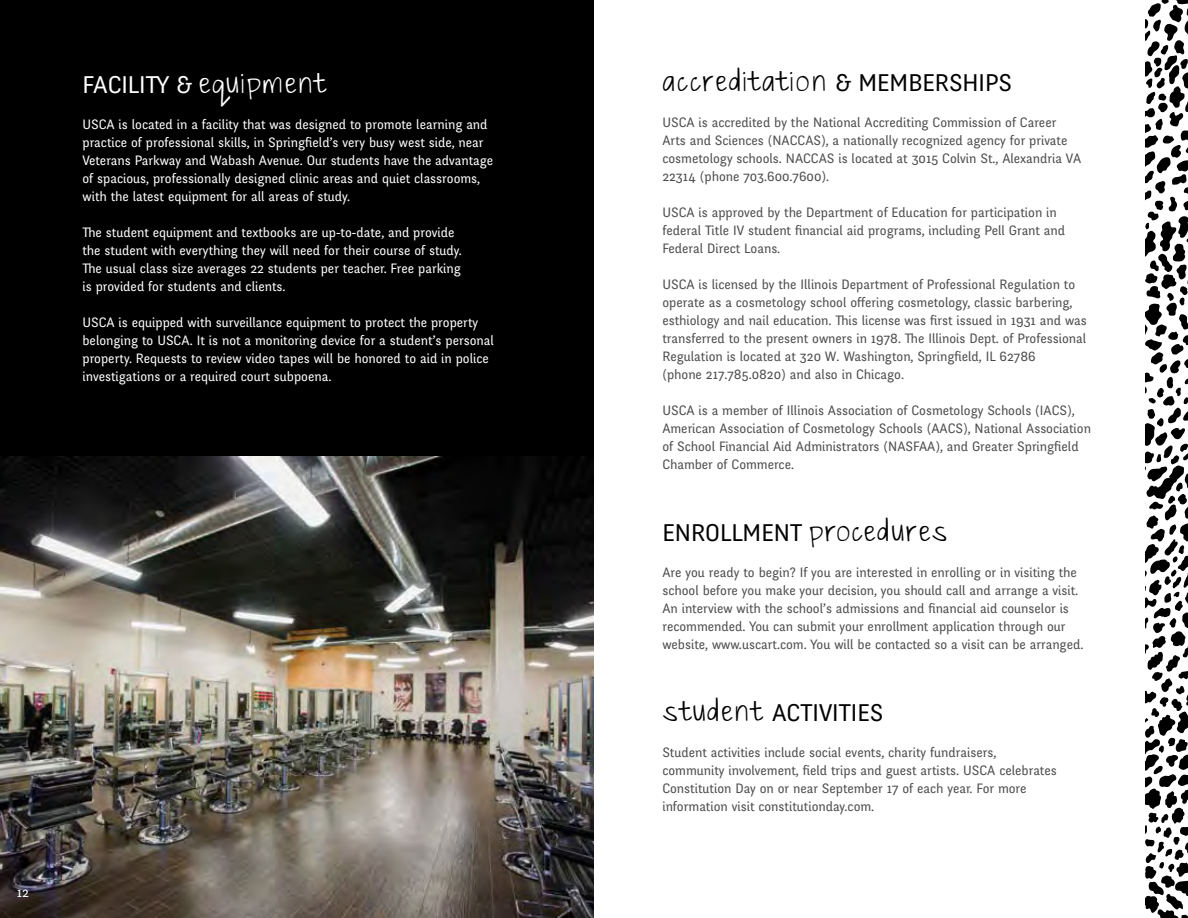
<style>
.page{position:relative;width:1188px;height:918px;background:#fff}
.page>*{position:absolute;margin:0;border:0;box-sizing:border-box;transform-origin:0 0}
.t1{font:27px "Just The Way You Are";letter-spacing:.08em;color:#000}
.t2{font:24px "Fengardo Neue";color:#000}
.t3{font:24px "Fengardo Neue";color:#fff}
.t4{font:13.5px/18px "Fengardo Neue";color:#4d4d4f}
.t5{font:13.5px/18px "Fengardo Neue";color:#fff}
.s1{font-family:"Just The Way You Are";font-size:27px}
.s2{font-family:"Fengardo Neue";font-size:24px}
</style>
<div class="page">
<div style="left:0;top:0;width:594px;height:477px;background:#000"></div>
<img style="left:0;top:457px;width:594px;height:461px">
<svg style="left:1146px;top:0;width:42px;height:918px"></svg>
<h2 class="t3" style="left:82px;top:71px;width:245px">FACILITY &amp; <span class="s1">equipment</span></h2>
<p class="t5" style="left:82px;top:116px;width:412px">USCA is located in a facility that was designed to promote learning and practice of professional skills, in Springfield’s very busy west side, near Veterans Parkway and Wabash Avenue. Our students have the advantage of spacious, professionally designed clinic areas and quiet classrooms, with the latest equipment for all areas of study.</p>
<p class="t5" style="left:82px;top:224px;width:381px">The student equipment and textbooks are up-to-date, and provide the student with everything they will need for their course of study.<br>The usual class size averages 22 students per teacher. Free parking is provided for students and clients.</p>
<p class="t5" style="left:82px;top:314px;width:413px">USCA is equipped with surveillance equipment to protect the property belonging to USCA. It is not a monitoring device for a student’s personal property. Requests to review video tapes will be honored to aid in police investigations or a required court subpoena.</p>
<p class="t5" style="left:17px;top:884px;width:14px">12</p>
<h1 class="t1" style="left:662px;top:66px;width:351px">accreditation <span class="s2">&amp; MEMBERSHIPS</span></h1>
<p class="t4" style="left:662px;top:114px;width:420px">USCA is accredited by the National Accrediting Commission of Career Arts and Sciences (NACCAS), a nationally recognized agency for private cosmetology schools. NACCAS is located at 3015 Colvin St., Alexandria VA 22314 (phone 703.600.7600).</p>
<p class="t4" style="left:662px;top:204px;width:404px">USCA is approved by the Department of Education for participation in federal Title IV student financial aid programs, including Pell Grant and<br>Federal Direct Loans.</p>
<p class="t4" style="left:662px;top:276px;width:426px">USCA is licensed by the Illinois Department of Professional Regulation to operate as a cosmetology school offering cosmetology, classic barbering, esthiology and nail education. This license was first issued in 1931 and was transferred to the present owners in 1978. The Illinois Dept. of Professional Regulation is located at 320 W. Washington, Springfield, IL 62786<br>(phone 217.785.0820) and also in Chicago.</p>
<p class="t4" style="left:662px;top:402px;width:430px">USCA is a member of Illinois Association of Cosmetology Schools (IACS), American Association of Cosmetology Schools (AACS), National Association of School Financial Aid Administrators (NASFAA), and Greater Springfield Chamber of Commerce.</p>
<h2 class="t2" style="left:662px;top:519px;width:286px">ENROLLMENT <span class="s1">procedures</span></h2>
<p class="t4" style="left:662px;top:564px;width:423px">Are you ready to begin? If you are interested in enrolling or in visiting the school before you make your decision, you should call and arrange a visit.<br>An interview with the school’s admissions and financial aid counselor is recommended. You can submit your enrollment application through our website, www.uscart.com. You will be contacted so a visit can be arranged.</p>
<h2 class="t2" style="left:662px;top:699px;width:222px"><span class="s1">student</span> ACTIVITIES</h2>
<p class="t4" style="left:662px;top:744px;width:396px">Student activities include social events, charity fundraisers, community involvement, field trips and guest artists. USCA celebrates Constitution Day on or near September 17 of each year. For more information visit constitutionday.com.</p>
</div>
